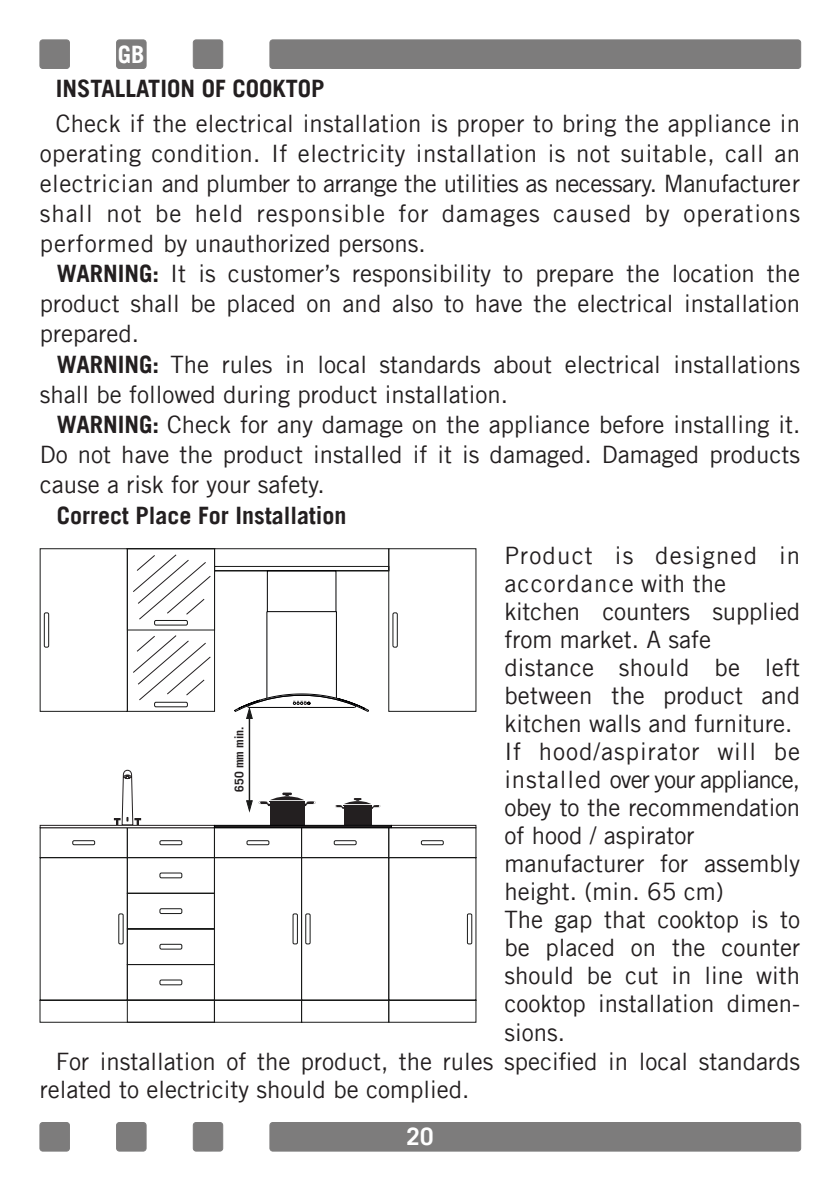
<style>
.page{position:relative;width:840px;height:1191px;background:#fff}
.page>*{position:absolute;margin:0;border:0;box-sizing:border-box;transform-origin:0 0}
.t1{font:24px/30px "Trade Gothic";color:#231f20;text-align:justify}
.t2{font:700 24px "Trade Gothic";color:#231f20}
.t3{font:24px "Trade Gothic";letter-spacing:.05em;color:#231f20}
.t4{font:24px "Trade Gothic";letter-spacing:-.04em;color:#231f20}
.t5{font:24px "Trade Gothic";letter-spacing:.04em;color:#231f20}
.t6{font:700 24px "Trade Gothic";color:#fff}
.t7{font:700 12px "Trade Gothic";color:#231f20}
.s1{font-weight:700}
</style>
<div class="page">
<div style="left:270px;top:40px;width:530px;height:28px;background:#7d7c7c;border-radius:3px"></div>
<div style="left:269px;top:40px;width:531px;height:29px;border:1px solid #7d7c7c;border-radius:3px"></div>
<div style="left:40px;top:40px;width:29px;height:28px;background:#7d7c7c;border-radius:3px"></div>
<div style="left:40px;top:40px;width:30px;height:29px;border:1px solid #7d7c7c;border-radius:3px"></div>
<div style="left:193px;top:40px;width:29px;height:28px;background:#7d7c7c;border-radius:3px"></div>
<div style="left:193px;top:40px;width:30px;height:29px;border:1px solid #7d7c7c;border-radius:3px"></div>
<div style="left:116px;top:40px;width:30px;height:28px;background:#7d7c7c;border-radius:3px"></div>
<div style="left:116px;top:40px;width:30px;height:29px;border:1px solid #7d7c7c;border-radius:3px"></div>
<div style="left:270px;top:1122px;width:530px;height:29px;background:#7d7c7c;border-radius:3px"></div>
<div style="left:269px;top:1122px;width:531px;height:29px;border:1px solid #7d7c7c;border-radius:3px"></div>
<div style="left:40px;top:1122px;width:29px;height:29px;background:#7d7c7c;border-radius:3px"></div>
<div style="left:40px;top:1122px;width:30px;height:29px;border:1px solid #7d7c7c;border-radius:3px"></div>
<div style="left:193px;top:1122px;width:29px;height:29px;background:#7d7c7c;border-radius:3px"></div>
<div style="left:193px;top:1122px;width:30px;height:29px;border:1px solid #7d7c7c;border-radius:3px"></div>
<div style="left:116px;top:1122px;width:30px;height:29px;background:#7d7c7c;border-radius:3px"></div>
<div style="left:116px;top:1122px;width:30px;height:29px;border:1px solid #7d7c7c;border-radius:3px"></div>
<svg style="left:39px;top:548px;width:437px;height:474px"></svg>
<svg style="left:132px;top:554px;width:344px;height:274px"></svg>
<div style="left:40px;top:825px;width:174px;height:3px;border:1px solid #231f20"></div>
<div style="left:72px;top:840px;width:23px;height:5px;border:1px solid #191a19"></div>
<svg style="left:234px;top:692px;width:135px;height:27px"></svg>
<div style="left:249px;top:718px;width:1px;height:82px;border:1px solid #191a19"></div>
<svg style="left:114px;top:769px;width:278px;height:253px"></svg>
<svg style="left:388px;top:548px;width:88px;height:164px"></svg>
<p class="t6" style="left:118px;top:45px;width:28px">GB</p>
<p class="t2" style="left:56px;top:79px;width:270px">INSTALLATION OF COOKTOP</p>
<p class="t1" style="left:40px;top:110px;width:761px;text-indent:16px">Check if the electrical installation is proper to bring the appliance in operating condition. If electricity installation is not suitable, call an electrician and plumber to arrange the utilities as necessary. Manufacturer shall not be held responsible for damages caused by operations performed by unauthorized persons.</p>
<p class="t1" style="left:40px;top:260px;width:761px;text-indent:17px"><span class="s1">WARNING:</span> It is customer’s responsibility to prepare the location the product shall be placed on and also to have the electrical installation prepared.</p>
<p class="t1" style="left:40px;top:350px;width:761px;text-indent:17px"><span class="s1">WARNING:</span> The rules in local standards about electrical installations shall be followed during product installation.</p>
<p class="t1" style="left:40px;top:410px;width:761px;text-indent:17px"><span class="s1">WARNING:</span> Check for any damage on the appliance before installing it.<br>Do not have the product installed if it is damaged. Damaged products cause a risk for your safety.</p>
<p class="t2" style="left:57px;top:506px;width:291px">Correct Place For Installation</p>
<p class="t3" style="left:504px;top:545px;width:297px">Product is designed in</p>
<p class="t3" style="left:504px;top:573px;width:223px">accordance with the</p>
<p class="t1" style="left:504px;top:597px;width:297px">kitchen counters supplied</p>
<p class="t1" style="left:504px;top:625px;width:208px">from market. A safe</p>
<p class="t1" style="left:504px;top:653px;width:297px">distance should be left</p>
<p class="t1" style="left:504px;top:681px;width:297px">between the product and</p>
<p class="t1" style="left:504px;top:709px;width:290px">kitchen walls and furniture.</p>
<p class="t5" style="left:504px;top:741px;width:297px">If hood/aspirator will be</p>
<p class="t4" style="left:504px;top:769px;width:297px">installed over your appliance,</p>
<p class="t1" style="left:504px;top:794px;width:297px">obey to the recommendation</p>
<p class="t1" style="left:504px;top:822px;width:191px">of hood / aspirator</p>
<p class="t1" style="left:504px;top:850px;width:297px">manufacturer for assembly</p>
<p class="t1" style="left:504px;top:878px;width:221px">height. (min. 65 cm)</p>
<p class="t1" style="left:504px;top:906px;width:297px">The gap that cooktop is to</p>
<p class="t1" style="left:504px;top:934px;width:297px">be placed on the counter</p>
<p class="t1" style="left:504px;top:962px;width:297px">should be cut in line with</p>
<p class="t1" style="left:504px;top:990px;width:297px">cooktop installation dimen-</p>
<p class="t1" style="left:504px;top:1018px;width:62px">sions.</p>
<p class="t1" style="left:56px;top:1045px;width:745px">For installation of the product, the rules specified in local standards</p>
<p class="t1" style="left:40px;top:1076px;width:431px">related to electricity should be complied.</p>
<p class="t7" style="left:234px;top:791px;width:67px;rotate:-90deg">650 mm min.</p>
<p class="t6" style="left:406px;top:1127px;width:28px">20</p>
</div>
